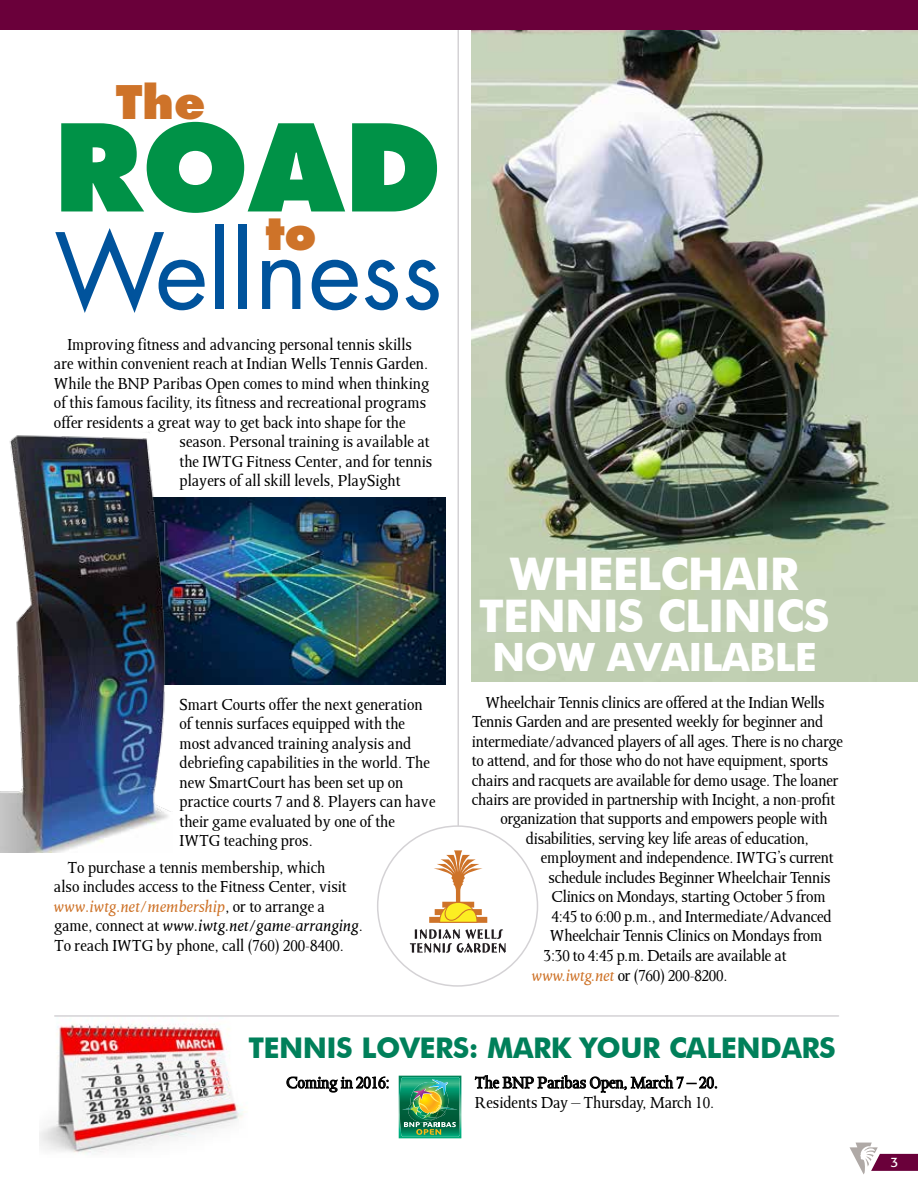
<style>
.page{position:relative;width:918px;height:1188px;background:#fff}
.page>*{position:absolute;margin:0;border:0;box-sizing:border-box;transform-origin:0 0}
.t1{font:800 117px "Futura Std";color:#009247}
.t2{font:102px "Futura Std";color:#00539c}
.t3{font:700 45px/42px "Futura BT";letter-spacing:-.02em;color:#fff;text-align:center}
.t4{font:800 45px "Futura Std";color:#ce7329}
.t5{font:700 39px "Futura BT";letter-spacing:-.02em;color:#fff}
.t6{font:700 28.5px "Futura BT";letter-spacing:-.02em;color:#00805a}
.t7{font:18px/19.5px "Octavian";color:#000}
.t8{font:13.5px "Formata";color:#fff}
.s1{font-style:italic;color:#ce7329}
.s2{font-style:italic}
</style>
<div class="page">
<svg style="left:850px;top:1143px;width:68px;height:32px"></svg>
<hr style="left:458px;top:6px;width:1px;height:820px;background:#d4d2d5">
<img style="left:472px;top:30px;width:446px;height:652px">
<img style="left:40px;top:1017px;width:206px;height:137px">
<div style="left:0;top:0;width:918px;height:30px;background:#6a003a"></div>
<svg style="left:287px;top:1076px;width:102px;height:17px"></svg>
<svg style="left:475px;top:1075px;width:242px;height:18px"></svg>
<hr style="left:55px;top:1015px;width:784px;height:2px;background:#d4d2d5">
<img style="left:399px;top:1076px;width:62px;height:62px">
<img style="left:173px;top:497px;width:273px;height:188px">
<img style="left:1px;top:432px;width:172px;height:420px">
<div style="left:429px;top:917px;width:58px;height:6px;background:#ce7329"></div>
<svg style="left:434px;top:850px;width:49px;height:73px"></svg>
<svg style="left:410px;top:929px;width:96px;height:24px"></svg>
<h3 class="t4" style="left:116px;top:74px;width:91px">The</h3>
<h1 class="t1" style="left:54px;top:93px;width:389px">ROAD</h1>
<h3 class="t4" style="left:265px;top:204px;width:53px">to</h3>
<h2 class="t2" style="left:54px;top:206px;width:390px">Wellness</h2>
<p class="t7" style="left:68px;top:334px;width:346px">Improving fitness and advancing personal tennis skills</p>
<p class="t7" style="left:54px;top:354px;width:376px">are within convenient reach at Indian Wells Tennis Garden.</p>
<p class="t7" style="left:54px;top:373px;width:377px">While the BNP Paribas Open comes to mind when thinking</p>
<p class="t7" style="left:54px;top:393px;width:374px">of this famous facility, its fitness and recreational programs</p>
<p class="t7" style="left:54px;top:412px;width:353px">offer residents a great way to get back into shape for the</p>
<p class="t7" style="left:180px;top:432px;width:252px">season. Personal training is available at</p>
<p class="t7" style="left:180px;top:451px;width:254px">the IWTG Fitness Center, and for tennis</p>
<p class="t7" style="left:180px;top:471px;width:223px">players of all skill levels, PlaySight</p>
<p class="t7" style="left:180px;top:694px;width:257px">Smart Courts offer the next generation of tennis surfaces equipped with the most advanced training analysis and debriefing capabilities in the world. The new SmartCourt has been set up on practice courts 7 and 8. Players can have their game evaluated by one of the IWTG teaching pros.</p>
<p class="t7" style="left:54px;top:857px;width:310px;text-indent:13px">To purchase a tennis membership, which<br>also includes access to the Fitness Center, visit <span class="s1">www.iwtg.net/membership</span>, or to arrange a game, connect at <span class="s2">www.iwtg.net/game-arranging</span>.<br>To reach IWTG by phone, call (760) 200-8400.</p>
<h3 class="t3" style="left:479px;top:553px;width:352px">WHEELCHAIR<br>TENNIS CLINICS</h3>
<h3 class="t5" style="left:492px;top:634px;width:326px">NOW AVAILABLE</h3>
<p class="t7" style="left:485px;top:692px;width:341px">Wheelchair Tennis clinics are offered at the Indian Wells</p>
<p class="t7" style="left:472px;top:711px;width:353px">Tennis Garden and are presented weekly for beginner and</p>
<p class="t7" style="left:472px;top:731px;width:373px">intermediate/advanced players of all ages. There is no charge</p>
<p class="t7" style="left:472px;top:750px;width:358px">to attend, and for those who do not have equipment, sports</p>
<p class="t7" style="left:472px;top:770px;width:368px">chairs and racquets are available for demo usage. The loaner</p>
<p class="t7" style="left:472px;top:789px;width:365px">chairs are provided in partnership with Incight, a non-profit</p>
<p class="t7" style="left:500px;top:809px;width:329px">organization that supports and empowers people with</p>
<p class="t7" style="left:526px;top:828px;width:284px">disabilities, serving key life areas of education,</p>
<p class="t7" style="left:541px;top:848px;width:294px">employment and independence. IWTG’s current</p>
<p class="t7" style="left:548px;top:867px;width:284px">schedule includes Beginner Wheelchair Tennis</p>
<p class="t7" style="left:551px;top:887px;width:276px">Clinics on Mondays, starting October 5 from</p>
<p class="t7" style="left:551px;top:906px;width:282px">4:45 to 6:00 p.m., and Intermediate/Advanced</p>
<p class="t7" style="left:550px;top:926px;width:274px">Wheelchair Tennis Clinics on Mondays from</p>
<p class="t7" style="left:544px;top:945px;width:244px">3:30 to 4:45 p.m. Details are available at</p>
<p class="t7" style="left:532px;top:965px;width:197px"><span class="s1">www.iwtg.net</span> or (760) 200-8200.</p>
<h3 class="t6" style="left:248px;top:1031px;width:589px">TENNIS LOVERS: MARK YOUR CALENDARS</h3>
<p class="t7" style="left:286px;top:1072px;width:105px">Coming in 2016:</p>
<p class="t7" style="left:475px;top:1072px;width:245px">The BNP Paribas Open, March 7 – 20.<br>Residents Day – Thursday, March 10.</p>
<p class="t8" style="left:891px;top:1154px;width:9px">3</p>
</div>
